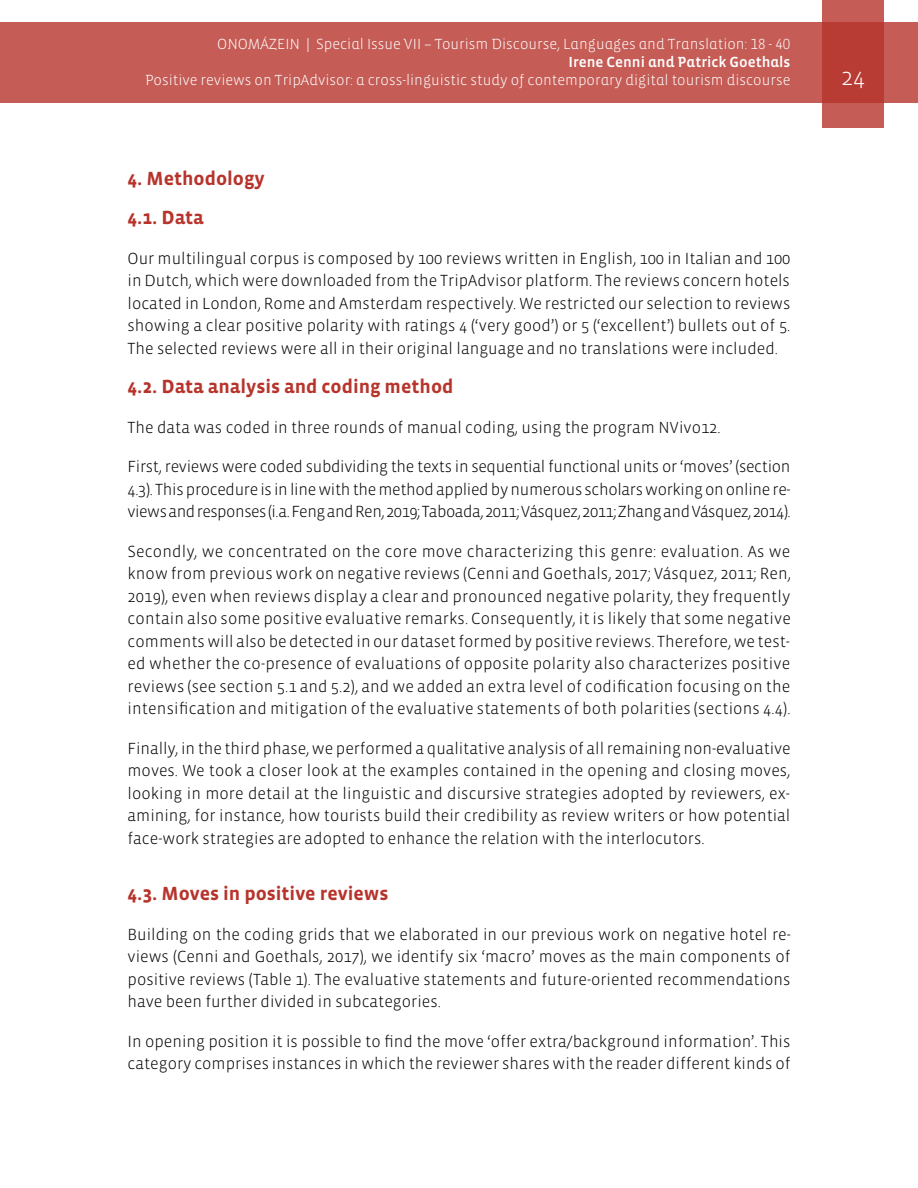
<style>
.page{position:relative;width:918px;height:1188px;background:#fff}
.page>*{position:absolute;margin:0;border:0;box-sizing:border-box;transform-origin:0 0}
.t1{font:300 24px "Vista Sans";color:#fff}
.t2{font:700 19.5px/39.5px "Vista Sans";color:#b7342c}
.t3{font:300 16.5px/22.5px "Vista Sans";color:#000;text-align:justify}
.t4{font:300 15px "Vista Sans Alt";color:#fff}
.t5{font:15px "Vista Sans Alt Med";color:#fff}
</style>
<div class="page">
<div style="left:0;top:23px;width:918px;height:80px;background:#c55c56"></div>
<svg style="left:822px;top:0;width:62px;height:128px;background:#bd4740"></svg>
<p class="t4" style="left:217px;top:37px;width:575px">ONOMÁZEIN | Special Issue VII – Tourism Discourse, Languages and Translation: 18 - 40</p>
<p class="t5" style="left:568px;top:55px;width:224px">Irene Cenni and Patrick Goethals</p>
<p class="t4" style="left:145px;top:73px;width:647px">Positive reviews on TripAdvisor: a cross-linguistic study of contemporary digital tourism discourse</p>
<h1 class="t1" style="left:841px;top:65px;width:25px">24</h1>
<p class="t2" style="left:128px;top:159px;width:139px">4. Methodology<br>4.1. Data</p>
<p class="t3" style="left:128px;top:247px;width:664px">Our multilingual corpus is composed by 100 reviews written in English, 100 in Italian and 100 in Dutch, which were downloaded from the TripAdvisor platform. The reviews concern hotels located in London, Rome and Amsterdam respectively. We restricted our selection to reviews showing a clear positive polarity with ratings 4 (‘very good’) or 5 (‘excellent’) bullets out of 5.<br>The selected reviews were all in their original language and no translations were included.</p>
<p class="t2" style="left:128px;top:367px;width:327px">4.2. Data analysis and coding method</p>
<p class="t3" style="left:128px;top:416px;width:595px">The data was coded in three rounds of manual coding, using the program NVivo12.</p>
<p class="t3" style="left:128px;top:456px;width:665px">First, reviews were coded subdividing the texts in sequential functional units or ‘moves’ (section 4.3). This procedure is in line with the method applied by numerous scholars working on online re&shy;views and responses (i.a. Feng and Ren, 2019; Taboada, 2011; Vásquez, 2011; Zhang and Vásquez, 2014).</p>
<p class="t3" style="left:128px;top:540px;width:665px">Secondly, we concentrated on the core move characterizing this genre: evaluation. As we know from previous work on negative reviews (Cenni and Goethals, 2017; Vásquez, 2011; Ren, 2019), even when reviews display a clear and pronounced negative polarity, they frequently contain also some positive evaluative remarks. Consequently, it is likely that some negative comments will also be detected in our dataset formed by positive reviews. Therefore, we test&shy;ed whether the co-presence of evaluations of opposite polarity also characterizes positive reviews (see section 5.1 and 5.2), and we added an extra level of codification focusing on the intensification and mitigation of the evaluative statements of both polarities (sections 4.4).</p>
<p class="t3" style="left:128px;top:737px;width:665px">Finally, in the third phase, we performed a qualitative analysis of all remaining non-evaluative moves. We took a closer look at the examples contained in the opening and closing moves, looking in more detail at the linguistic and discursive strategies adopted by reviewers, ex&shy;amining, for instance, how tourists build their credibility as review writers or how potential face-work strategies are adopted to enhance the relation with the interlocutors.</p>
<p class="t2" style="left:128px;top:874px;width:263px">4.3. Moves in positive reviews</p>
<p class="t3" style="left:128px;top:923px;width:665px">Building on the coding grids that we elaborated in our previous work on negative hotel re&shy;views (Cenni and Goethals, 2017), we identify six ‘macro’ moves as the main components of positive reviews (Table 1). The evaluative statements and future-oriented recommendations have been further divided in subcategories.</p>
<p class="t3" style="left:128px;top:1030px;width:664px">In opening position it is possible to find the move ‘offer extra/background information’. This category comprises instances in which the reviewer shares with the reader different kinds of</p>
</div>
